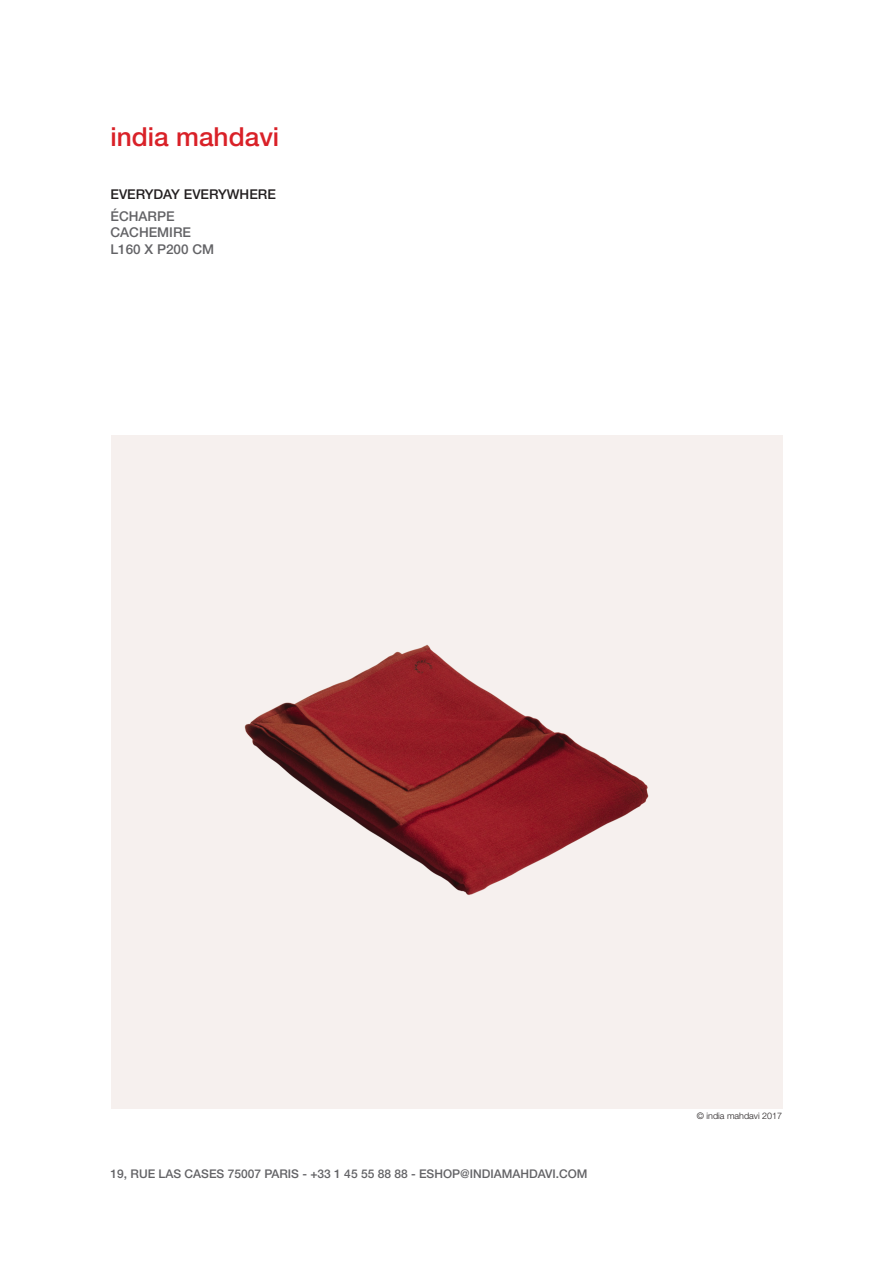
<style>
.page{position:relative;width:893px;height:1263px;background:#fff}
.page>*{position:absolute;margin:0;border:0;box-sizing:border-box;transform-origin:0 0}
.t1{font:500 26.25px "Helvetica Neue LT Std";color:#d92128}
.Matières_dimensions{font:500 13.5px "Helvetica Neue LT Std";color:#636366}
.Nom_Modèles{font:500 13.5px "Helvetica Neue LT Std";color:#231f20}
.t2{font:500 12px "Helvetica Neue LT Std";color:#636366}
.t3{font:300 9px "Helvetica Neue LT Std";color:#231f20}
</style>
<div class="page">
<img style="left:111px;top:436px;width:671px;height:667px">
<p class="t1" style="left:111px;top:121px;width:170px">india mahdavi</p>
<p class="Nom_Modèles" style="left:111px;top:186px;width:167px">EVERYDAY EVERYWHERE</p>
<p class="Matières_dimensions" style="left:111px;top:208px;width:66px">ÉCHARPE</p>
<p class="Matières_dimensions" style="left:111px;top:225px;width:82px">CACHEMIRE</p>
<p class="Matières_dimensions" style="left:111px;top:241px;width:105px">L160 X P200 CM</p>
<p class="t2" style="left:111px;top:1166px;width:478px">19, RUE LAS CASES 75007 PARIS - +33 1 45 55 88 88 - ESHOP@INDIAMAHDAVI.COM</p>
<p class="t3" style="left:697px;top:1110px;width:87px">© india mahdavi 2017</p>
</div>
